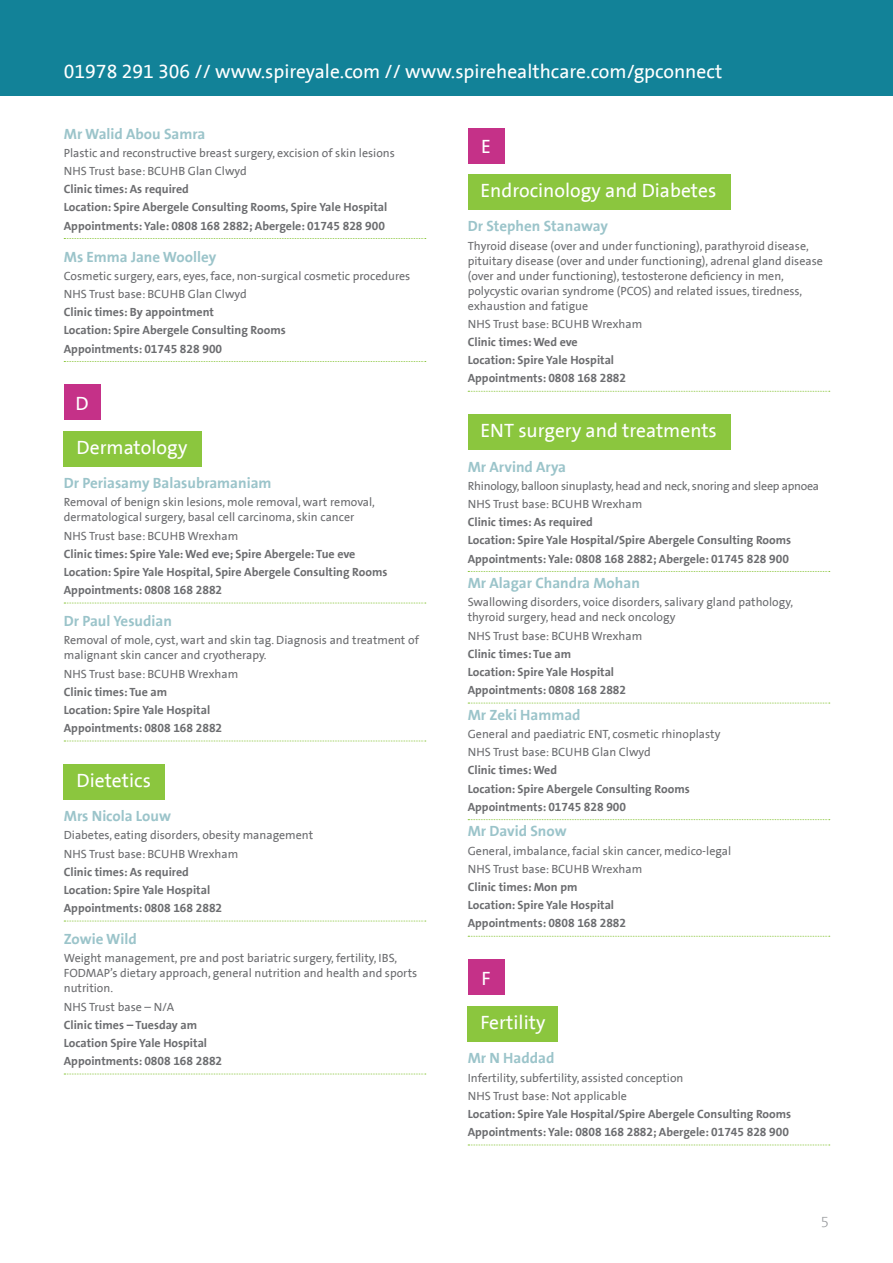
<style>
.page{position:relative;width:893px;height:1263px;background:#fff}
.page>*{position:absolute;margin:0;border:0;box-sizing:border-box;transform-origin:0 0}
.t1{font:19.5px "The Sans Spire";color:#fff}
.GP_name{font:700 15px "The Sans Spire";color:#9bc4ca}
.t2{font:300 15px "The Sans Spire";color:#95979a}
.specialty{font:12px/15px "The Sans Spire";color:#6c6d70}
.location{font:700 12px "The Sans Spire";color:#6c6d70}
.appointments{font:700 12px "The Sans Spire";color:#6c6d70}
.Trust_base{font:12px/15px "The Sans Spire";color:#6c6d70}
.clinic_times{font:700 12px "The Sans Spire";color:#6c6d70}
.specialty-2{font:12px "The Sans Spire";letter-spacing:-.02em;color:#6c6d70}
</style>
<div class="page">
<div style="left:0;top:0;width:893px;height:95px;background:#128298"></div>
<svg style="left:468px;top:571px;width:362px;height:1px"></svg>
<svg style="left:468px;top:703px;width:362px;height:1px"></svg>
<svg style="left:468px;top:819px;width:362px;height:1px"></svg>
<svg style="left:468px;top:936px;width:362px;height:1px"></svg>
<svg style="left:64px;top:921px;width:362px;height:1px"></svg>
<svg style="left:64px;top:1074px;width:362px;height:1px"></svg>
<svg style="left:64px;top:603px;width:362px;height:1px"></svg>
<svg style="left:64px;top:741px;width:362px;height:1px"></svg>
<div style="left:64px;top:764px;width:101px;height:35px;background:#8bc63e"></div>
<svg style="left:64px;top:238px;width:362px;height:1px"></svg>
<svg style="left:64px;top:361px;width:362px;height:1px"></svg>
<div style="left:64px;top:431px;width:138px;height:35px;background:#8bc63e"></div>
<div style="left:64px;top:384px;width:36px;height:36px;background:#c53188"></div>
<div style="left:468px;top:174px;width:262px;height:36px;background:#8bc63e"></div>
<div style="left:468px;top:128px;width:36px;height:35px;background:#c53188"></div>
<svg style="left:468px;top:391px;width:362px;height:1px"></svg>
<div style="left:468px;top:414px;width:262px;height:36px;background:#8bc63e"></div>
<svg style="left:468px;top:1144px;width:362px;height:1px"></svg>
<div style="left:468px;top:1006px;width:90px;height:35px;background:#8bc63e"></div>
<div style="left:468px;top:959px;width:36px;height:36px;background:#c53188"></div>
<p class="t1" style="left:64px;top:60px;width:660px">01978 291 306 // www.spireyale.com // www.spirehealthcare.com/gpconnect</p>
<p class="GP_name" style="left:64px;top:125px;width:143px">Mr Walid Abou Samra</p>
<p class="specialty" style="left:64px;top:145px;width:333px">Plastic and reconstructive breast surgery, excision of skin lesions</p>
<p class="Trust_base" style="left:64px;top:164px;width:185px">NHS Trust base: BCUHB Glan Clwyd</p>
<p class="clinic_times" style="left:64px;top:182px;width:127px">Clinic times: As required</p>
<p class="location" style="left:64px;top:200px;width:325px">Location: Spire Abergele Consulting Rooms, Spire Yale Hospital</p>
<p class="appointments" style="left:64px;top:218px;width:323px">Appointments: Yale: 0808 168 2882; Abergele: 01745 828 900</p>
<p class="GP_name" style="left:64px;top:248px;width:154px">Ms Emma Jane Woolley</p>
<p class="specialty" style="left:64px;top:268px;width:348px">Cosmetic surgery, ears, eyes, face, non-surgical cosmetic procedures</p>
<p class="Trust_base" style="left:64px;top:287px;width:185px">NHS Trust base: BCUHB Glan Clwyd</p>
<p class="clinic_times" style="left:64px;top:305px;width:152px">Clinic times: By appointment</p>
<p class="location" style="left:64px;top:323px;width:223px">Location: Spire Abergele Consulting Rooms</p>
<p class="appointments" style="left:64px;top:341px;width:160px">Appointments: 01745 828 900</p>
<p class="t1" style="left:75px;top:392px;width:15px">D</p>
<p class="t1" style="left:77px;top:436px;width:112px">Dermatology</p>
<p class="GP_name" style="left:64px;top:474px;width:209px">Dr Periasamy Balasubramaniam</p>
<p class="specialty" style="left:64px;top:495px;width:313px">Removal of benign skin lesions, mole removal, wart removal, dermatological surgery, basal cell carcinoma, skin cancer</p>
<p class="Trust_base" style="left:64px;top:528px;width:176px">NHS Trust base: BCUHB Wrexham</p>
<p class="clinic_times" style="left:64px;top:546px;width:293px">Clinic times: Spire Yale: Wed eve; Spire Abergele: Tue eve</p>
<p class="location" style="left:64px;top:565px;width:325px">Location: Spire Yale Hospital, Spire Abergele Consulting Rooms</p>
<p class="appointments" style="left:64px;top:583px;width:160px">Appointments: 0808 168 2882</p>
<p class="GP_name" style="left:64px;top:612px;width:110px">Dr Paul Yesudian</p>
<p class="Trust_base" style="left:64px;top:633px;width:357px">Removal of mole, cyst, wart and skin tag. Diagnosis and treatment of malignant skin cancer and cryotherapy.</p>
<p class="specialty" style="left:64px;top:666px;width:176px">NHS Trust base: BCUHB Wrexham</p>
<p class="clinic_times" style="left:64px;top:684px;width:105px">Clinic times: Tue am</p>
<p class="location" style="left:64px;top:703px;width:148px">Location: Spire Yale Hospital</p>
<p class="appointments" style="left:64px;top:721px;width:160px">Appointments: 0808 168 2882</p>
<p class="t1" style="left:77px;top:769px;width:76px">Dietetics</p>
<p class="GP_name" style="left:64px;top:807px;width:109px">Mrs Nicola Louw</p>
<p class="specialty" style="left:64px;top:828px;width:251px">Diabetes, eating disorders, obesity management</p>
<p class="Trust_base" style="left:64px;top:846px;width:176px">NHS Trust base: BCUHB Wrexham</p>
<p class="clinic_times" style="left:64px;top:864px;width:127px">Clinic times: As required</p>
<p class="location" style="left:64px;top:883px;width:148px">Location: Spire Yale Hospital</p>
<p class="appointments" style="left:64px;top:901px;width:160px">Appointments: 0808 168 2882</p>
<p class="GP_name" style="left:64px;top:930px;width:74px">Zowie Wild</p>
<p class="specialty" style="left:64px;top:951px;width:355px">Weight management, pre and post bariatric surgery, fertility, IBS,<br>FODMAP’s dietary approach, general nutrition and health and sports nutrition.</p>
<p class="specialty" style="left:64px;top:999px;width:112px">NHS Trust base – N/A</p>
<p class="location" style="left:64px;top:1017px;width:135px">Clinic times – Tuesday am</p>
<p class="location" style="left:64px;top:1036px;width:145px">Location Spire Yale Hospital</p>
<p class="appointments" style="left:64px;top:1054px;width:160px">Appointments: 0808 168 2882</p>
<p class="t1" style="left:481px;top:135px;width:11px">E</p>
<p class="t1" style="left:480px;top:179px;width:237px">Endrocinology and Diabetes</p>
<p class="GP_name" style="left:468px;top:217px;width:142px">Dr Stephen Stanaway</p>
<p class="specialty" style="left:468px;top:238px;width:357px">Thyroid disease (over and under functioning), parathyroid disease, pituitary disease (over and under functioning), adrenal gland disease (over and under functioning), testosterone deficiency in men, polycystic ovarian syndrome (PCOS) and related issues, tiredness, exhaustion and fatigue</p>
<p class="Trust_base" style="left:468px;top:316px;width:176px">NHS Trust base: BCUHB Wrexham</p>
<p class="clinic_times" style="left:468px;top:335px;width:112px">Clinic times: Wed eve</p>
<p class="location" style="left:468px;top:353px;width:148px">Location: Spire Yale Hospital</p>
<p class="appointments" style="left:468px;top:371px;width:160px">Appointments: 0808 168 2882</p>
<p class="t1" style="left:480px;top:419px;width:238px">ENT surgery and treatments</p>
<p class="GP_name" style="left:468px;top:458px;width:100px">Mr Arvind Arya</p>
<p class="specialty-2" style="left:468px;top:479px;width:353px">Rhinology, balloon sinuplasty, head and neck, snoring and sleep apnoea</p>
<p class="Trust_base" style="left:468px;top:496px;width:176px">NHS Trust base: BCUHB Wrexham</p>
<p class="clinic_times" style="left:468px;top:515px;width:127px">Clinic times: As required</p>
<p class="location" style="left:468px;top:533px;width:325px">Location: Spire Yale Hospital/Spire Abergele Consulting Rooms</p>
<p class="appointments" style="left:468px;top:551px;width:323px">Appointments: Yale: 0808 168 2882; Abergele: 01745 828 900</p>
<p class="GP_name" style="left:468px;top:574px;width:174px">Mr Alagar Chandra Mohan</p>
<p class="specialty" style="left:468px;top:595px;width:327px">Swallowing disorders, voice disorders, salivary gland pathology, thyroid surgery, head and neck oncology</p>
<p class="Trust_base" style="left:468px;top:628px;width:176px">NHS Trust base: BCUHB Wrexham</p>
<p class="clinic_times" style="left:468px;top:647px;width:105px">Clinic times: Tue am</p>
<p class="location" style="left:468px;top:665px;width:148px">Location: Spire Yale Hospital</p>
<p class="appointments" style="left:468px;top:683px;width:160px">Appointments: 0808 168 2882</p>
<p class="GP_name" style="left:468px;top:706px;width:114px">Mr Zeki Hammad</p>
<p class="specialty" style="left:468px;top:726px;width:254px">General and paediatric ENT, cosmetic rhinoplasty</p>
<p class="Trust_base" style="left:468px;top:745px;width:185px">NHS Trust base: BCUHB Glan Clwyd</p>
<p class="clinic_times" style="left:468px;top:763px;width:91px">Clinic times: Wed</p>
<p class="location" style="left:468px;top:781px;width:223px">Location: Spire Abergele Consulting Rooms</p>
<p class="appointments" style="left:468px;top:799px;width:160px">Appointments: 01745 828 900</p>
<p class="GP_name" style="left:468px;top:822px;width:100px">Mr David Snow</p>
<p class="specialty" style="left:468px;top:843px;width:265px">General, imbalance, facial skin cancer, medico-legal</p>
<p class="Trust_base" style="left:468px;top:861px;width:176px">NHS Trust base: BCUHB Wrexham</p>
<p class="clinic_times" style="left:468px;top:880px;width:111px">Clinic times: Mon pm</p>
<p class="location" style="left:468px;top:898px;width:148px">Location: Spire Yale Hospital</p>
<p class="appointments" style="left:468px;top:916px;width:160px">Appointments: 0808 168 2882</p>
<p class="t1" style="left:481px;top:967px;width:11px">F</p>
<p class="t1" style="left:480px;top:1011px;width:66px">Fertility</p>
<p class="GP_name" style="left:468px;top:1049px;width:88px">Mr N Haddad</p>
<p class="specialty" style="left:468px;top:1070px;width:217px">Infertility, subfertility, assisted conception</p>
<p class="Trust_base" style="left:468px;top:1088px;width:161px">NHS Trust base: Not applicable</p>
<p class="location" style="left:468px;top:1107px;width:325px">Location: Spire Yale Hospital/Spire Abergele Consulting Rooms</p>
<p class="appointments" style="left:468px;top:1125px;width:323px">Appointments: Yale: 0808 168 2882; Abergele: 01745 828 900</p>
<p class="t2" style="left:821px;top:1213px;width:10px">5</p>
</div>
